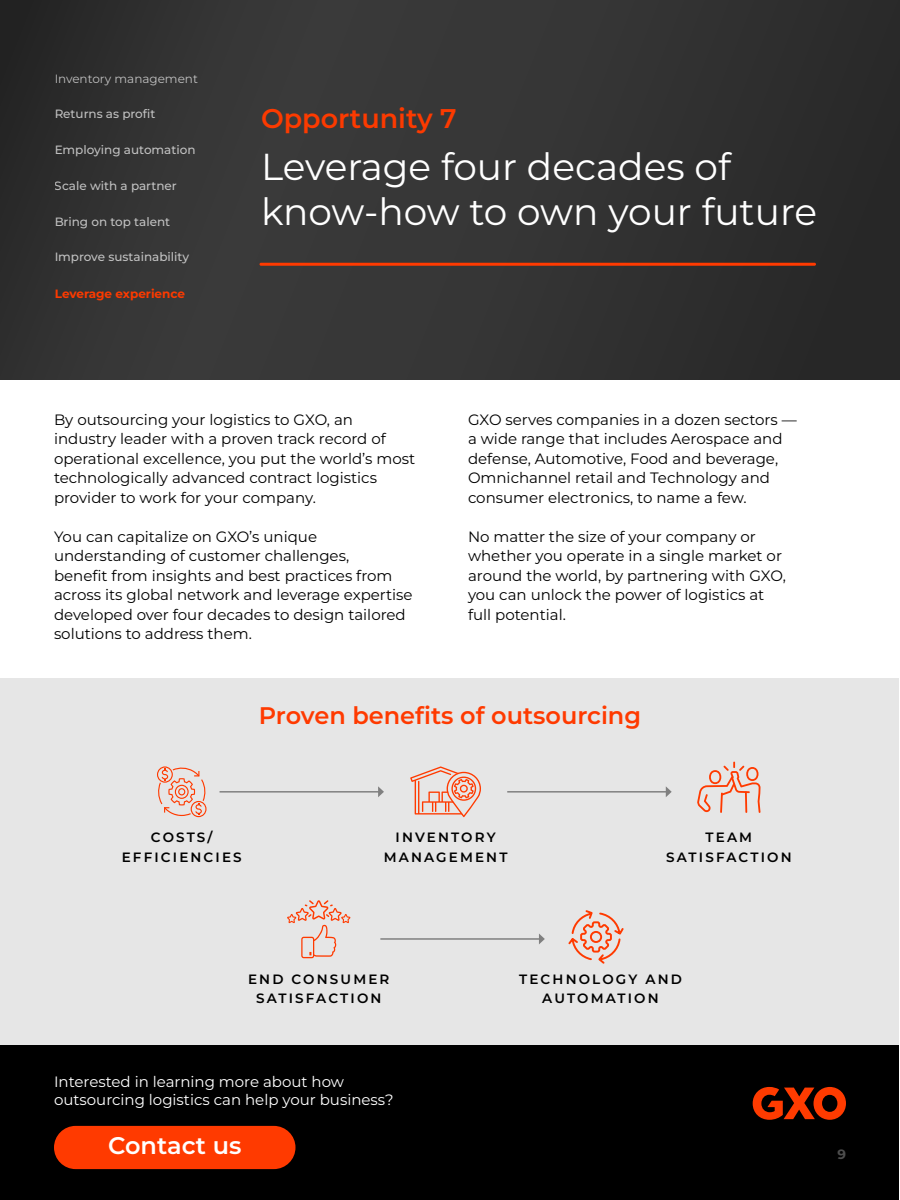
<style>
.page{position:relative;width:900px;height:1200px;background:#fff}
.page>*{position:absolute;margin:0;border:0;box-sizing:border-box;transform-origin:0 0}
.t1{font:37.5px/45px "Montserrat";color:#fff}
.t2{font:600 27px "Montserrat";color:#fc3a00}
.t3{font:600 24px "Montserrat";color:#ff3a00}
.t4{font:600 24px "Montserrat";color:#fff}
.t5{font:15px/19.5px "Montserrat";color:#000}
.t6{font:15px/18px "Montserrat";color:#fff}
.t7{font:600 13.5px/19.5px "Montserrat";letter-spacing:.16em;color:#000;text-align:center}
.t8{font:700 13.5px "Montserrat";color:#4d4d4d}
.t9{font:500 12px "Montserrat";color:#fff}
.t10{font:12px "Montserrat";color:#fff}
.t11{font:700 12px "Montserrat";color:#fc3a00}
</style>
<div class="page">
<div style="left:1px;top:678px;width:898px;height:417px;background:#e6e6e6"></div>
<div style="left:1px;top:1046px;width:898px;height:154px;background:#000"></div>
<div style="left:0;top:0;width:900px;height:380px;background:linear-gradient(to right,#363636,#2e2e2e)"></div>
<hr style="left:260px;top:263px;width:556px;height:3px;background:#ff3a00;border-radius:2px">
<svg style="left:410px;top:766px;width:71px;height:51px"></svg>
<svg style="left:157px;top:766px;width:50px;height:51px"></svg>
<svg style="left:697px;top:762px;width:64px;height:51px"></svg>
<svg style="left:287px;top:900px;width:63px;height:58px"></svg>
<svg style="left:568px;top:910px;width:56px;height:54px"></svg>
<svg style="left:753px;top:1087px;width:93px;height:33px"></svg>
<hr style="left:220px;top:791px;width:159px;height:2px;background:#808080">
<svg style="left:378px;top:786px;width:6px;height:11px"></svg>
<hr style="left:507px;top:791px;width:160px;height:2px;background:#808080">
<svg style="left:666px;top:786px;width:6px;height:11px"></svg>
<hr style="left:380px;top:938px;width:160px;height:2px;background:#808080">
<svg style="left:539px;top:933px;width:6px;height:11px"></svg>
<div style="left:54px;top:1126px;width:242px;height:43px;background:#ff3a00;border-radius:22px"></div>
<p class="t10" style="left:54px;top:71px;width:145px">Inventory management</p>
<p class="t9" style="left:55px;top:105px;width:102px">Returns as profit</p>
<p class="t9" style="left:55px;top:141px;width:143px">Employing automation</p>
<p class="t9" style="left:55px;top:177px;width:124px">Scale with a partner</p>
<p class="t9" style="left:55px;top:213px;width:117px">Bring on top talent</p>
<p class="t9" style="left:55px;top:248px;width:136px">Improve sustainability</p>
<p class="t11" style="left:55px;top:285px;width:132px">Leverage experience</p>
<h2 class="t2" style="left:261px;top:99px;width:197px">Opportunity 7</h2>
<h1 class="t1" style="left:261px;top:143px;width:558px">Leverage four decades of know-how to own your future</h1>
<p class="t5" style="left:54px;top:409px;width:363px">By outsourcing your logistics to GXO, an industry leader with a proven track record of operational excellence, you put the world’s most technologically advanced contract logistics provider to work for your company.</p>
<p class="t5" style="left:54px;top:526px;width:360px">You can capitalize on GXO’s unique understanding of customer challenges,<br>benefit from insights and best practices from across its global network and leverage expertise developed over four decades to design tailored solutions to address them.</p>
<p class="t5" style="left:468px;top:409px;width:330px">GXO serves companies in a dozen sectors — a wide range that includes Aerospace and defense, Automotive, Food and beverage, Omnichannel retail and Technology and consumer electronics, to name a few.</p>
<p class="t5" style="left:468px;top:526px;width:319px">No matter the size of your company or whether you operate in a single market or around the world, by partnering with GXO, you can unlock the power of logistics at full potential.</p>
<h3 class="t3" style="left:259px;top:698px;width:384px">Proven benefits of outsourcing</h3>
<p class="t7" style="left:122px;top:827px;width:122px">COSTS/<br>EFFICIENCIES</p>
<p class="t7" style="left:384px;top:827px;width:125px">INVENTORY<br>MANAGEMENT</p>
<p class="t7" style="left:666px;top:827px;width:127px">TEAM<br>SATISFACTION</p>
<p class="t7" style="left:248px;top:969px;width:143px">END CONSUMER<br>SATISFACTION</p>
<p class="t6" style="left:54px;top:1072px;width:341px">Interested in learning more about how outsourcing logistics can help your business?</p>
<h3 class="t4" style="left:108px;top:1128px;width:135px">Contact us</h3>
<p class="t7" style="left:519px;top:969px;width:164px">TECHNOLOGY AND<br>AUTOMATION</p>
<p class="t8" style="left:837px;top:1145px;width:10px">9</p>
</div>
